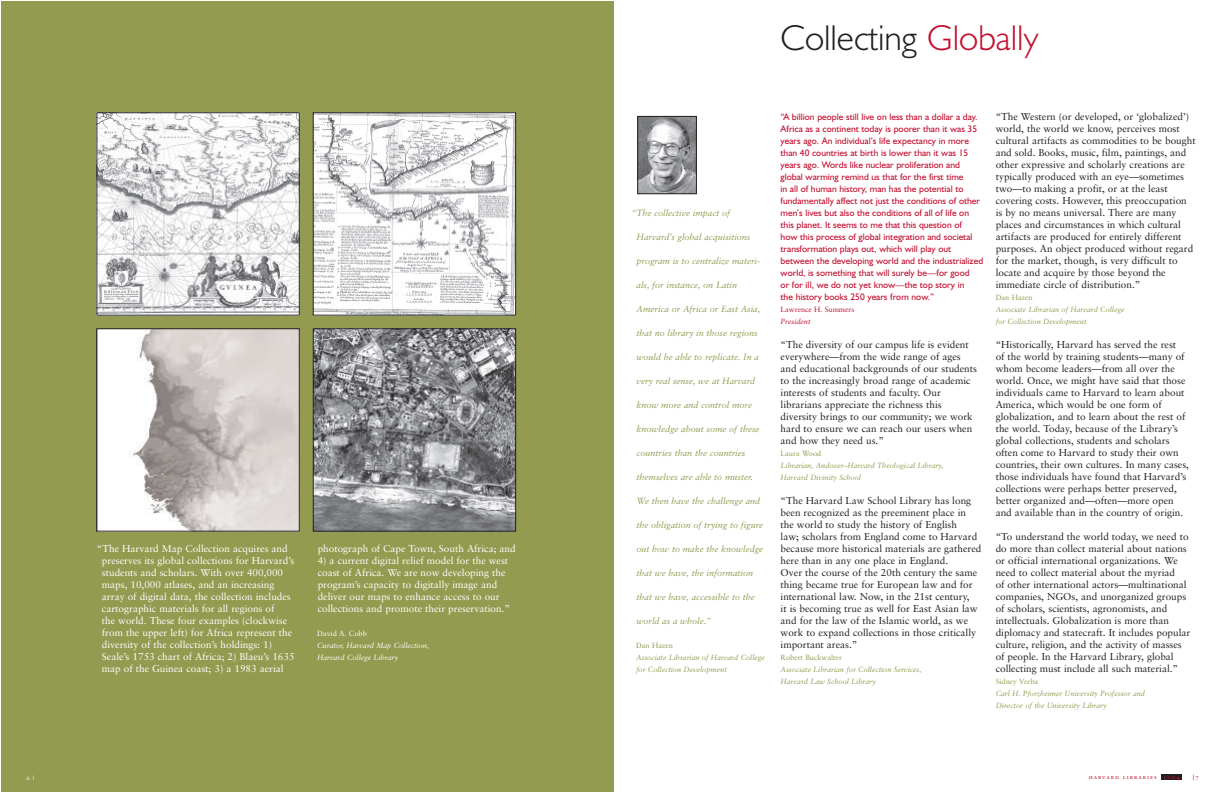
<style>
.page{position:relative;width:1224px;height:792px;background:#fff}
.page>*{position:absolute;margin:0;border:0;box-sizing:border-box;transform-origin:0 0}
.t1{font:300 36px "Humanist 521 BT";color:#231f20}
.t2{font:10px/12px "Sabon";color:#231f20}
.t3{font:10px/12px "Sabon";color:#fff}
.t4{font:9.5px/12px "Humanist 521 BT";color:#c3102f}
.t5{font:italic 9px "Sabon";color:#939b50}
.t6{font:italic 7.5px/12px "Sabon";color:#939b50}
.t7{font:7.5px "Sabon";color:#939b50}
.t8{font:italic 7.5px/12px "Sabon";color:#fff}
.t9{font:7.5px "Sabon";color:#c3102f}
.t10{font:7.5px "Sabon";color:#fff}
.t11{font:italic 7.5px "Sabon";color:#c3102f}
.t12{font:7px "Sabon Roman SC";color:#c3102f}
.t13{font:6px "Sabon Roman SC";letter-spacing:.165em;color:#c3102f}
.t14{font:6px "Sabon Roman SC";color:#fff}
.s1{color:#c3102f}
.s2{font-size:6px}
</style>
<div class="page">
<div style="left:1161px;top:775px;width:21px;height:5px;background:#231f20"></div>
<img style="left:639px;top:118px;width:56px;height:74px">
<div style="left:637px;top:116px;width:60px;height:78px;border:1px solid #231f20"></div>
<div style="left:1px;top:2px;width:613px;height:790px;background:#939b50"></div>
<img style="left:98px;top:114px;width:200px;height:200px">
<div style="left:96px;top:112px;width:204px;height:204px;border:1px solid #231f20"></div>
<img style="left:315px;top:330px;width:199px;height:200px">
<div style="left:313px;top:328px;width:203px;height:204px;border:1px solid #231f20"></div>
<img style="left:98px;top:330px;width:200px;height:200px">
<div style="left:96px;top:328px;width:204px;height:204px;border:1px solid #231f20"></div>
<img style="left:315px;top:114px;width:199px;height:200px">
<div style="left:313px;top:112px;width:203px;height:204px;border:1px solid #231f20"></div>
<p class="t14" style="left:27px;top:775px;width:9px">6 |</p>
<p class="t3" style="left:102px;top:543px;width:194px;text-indent:-5px">“The Harvard Map Collection acquires and preserves its global collections for Harvard’s students and scholars. With over 400,000 maps, 10,000 atlases, and an increasing array of digital data, the collection includes cartographic materials for all regions of<br>the world. These four examples (clockwise from the upper left) for Africa represent the diversity of the collection’s holdings: 1)<br>Seale’s 1753 chart of Africa; 2) Blaeu’s 1635 map of the Guinea coast; 3) a 1983 aerial</p>
<p class="t3" style="left:318px;top:543px;width:199px">photograph of Cape Town, South Africa; and</p>
<p class="t3" style="left:318px;top:555px;width:194px">4) a current digital relief model for the west coast of Africa. We are now developing the program’s capacity to digitally image and deliver our maps to enhance access to our collections and promote their preservation.”</p>
<p class="t10" style="left:317px;top:630px;width:51px">David A. Cobb</p>
<p class="t8" style="left:317px;top:640px;width:113px">Curator, Harvard Map Collection,<br>Harvard College Library</p>
<h1 class="t1" style="left:781px;top:25px;width:260px">Collecting <span class="s1">Globally</span></h1>
<p class="t5" style="left:631px;top:209px;width:100px">“The collective impact of</p>
<p class="t5" style="left:637px;top:233px;width:115px">Harvard’s global acquisitions</p>
<p class="t5" style="left:637px;top:257px;width:125px">program is to centralize materi-</p>
<p class="t5" style="left:637px;top:281px;width:102px">als, for instance, on Latin</p>
<p class="t5" style="left:637px;top:305px;width:125px">America or Africa or East Asia,</p>
<p class="t5" style="left:637px;top:329px;width:123px">that no library in those regions</p>
<p class="t5" style="left:637px;top:353px;width:124px">would be able to replicate. In a</p>
<p class="t5" style="left:637px;top:377px;width:120px">very real sense, we at Harvard</p>
<p class="t5" style="left:637px;top:401px;width:117px">know more and control more</p>
<p class="t5" style="left:637px;top:425px;width:125px">knowledge about some of these</p>
<p class="t5" style="left:637px;top:449px;width:110px">countries than the countries</p>
<p class="t5" style="left:637px;top:473px;width:118px">themselves are able to muster.</p>
<p class="t5" style="left:637px;top:497px;width:125px">We then have the challenge and</p>
<p class="t5" style="left:637px;top:521px;width:128px">the obligation of trying to figure</p>
<p class="t5" style="left:637px;top:545px;width:128px">out how to make the knowledge</p>
<p class="t5" style="left:637px;top:569px;width:118px">that we have, the information</p>
<p class="t5" style="left:637px;top:593px;width:120px">that we have, accessible to the</p>
<p class="t5" style="left:637px;top:617px;width:76px">world as a whole.”</p>
<p class="t7" style="left:636px;top:642px;width:38px">Dan Hazen</p>
<p class="t6" style="left:636px;top:652px;width:130px">Associate Librarian of Harvard College for Collection Development</p>
<p class="t4" style="left:781px;top:112px;width:204px">“A billion people still live on less than a dollar a day.<br>Africa as a continent today is poorer than it was 35 years ago. An individual’s life expectancy in more than 40 countries at birth is lower than it was 15 years ago. Words like nuclear proliferation and global warming remind us that for the first time<br>in all of human history, man has the potential to fundamentally affect not just the conditions of other men’s lives but also the conditions of all of life on this planet. It seems to me that this question of<br>how this process of global integration and societal transformation plays out, which will play out between the developing world and the industrialized world, is something that will surely be—for good<br>or for ill, we do not yet know—the top story in<br>the history books 250 years from now.”</p>
<p class="t9" style="left:781px;top:306px;width:75px">Lawrence H. Summers</p>
<p class="t11" style="left:781px;top:318px;width:31px">President</p>
<p class="t2" style="left:781px;top:339px;width:198px">“The diversity of our campus life is evident everywhere—from the wide range of ages and educational backgrounds of our students to the increasingly broad range of academic interests of students and faculty. Our librarians appreciate the richness this diversity brings to our community; we work hard to ensure we can reach our users when and how they need us.”</p>
<p class="t7" style="left:781px;top:450px;width:42px">Laura Wood</p>
<p class="t6" style="left:781px;top:460px;width:164px">Librarian, Andover–Harvard Theological Library,<br>Harvard Divinity School</p>
<p class="t2" style="left:781px;top:495px;width:202px">“The Harvard Law School Library has long been recognized as the preeminent place in the world to study the history of English<br>law; scholars from England come to Harvard because more historical materials are gathered here than in any one place in England.<br>Over the course of the 20th century the same thing became true for European law and for international law. Now, in the 21st century,<br>it is becoming true as well for East Asian law and for the law of the Islamic world, as we work to expand collections in those critically important areas.”</p>
<p class="t7" style="left:781px;top:654px;width:63px">Robert Buckwalter</p>
<p class="t6" style="left:781px;top:664px;width:142px">Associate Librarian for Collection Services,<br>Harvard Law School Library</p>
<p class="t2" style="left:996px;top:111px;width:202px">“The Western (or developed, or ‘globalized’) world, the world we know, perceives most cultural artifacts as commodities to be bought and sold. Books, music, film, paintings, and other expressive and scholarly creations are typically produced with an eye—sometimes two—to making a profit, or at the least covering costs. However, this preoccupation is by no means universal. There are many places and circumstances in which cultural artifacts are produced for entirely different purposes. An object produced without regard for the market, though, is very difficult to locate and acquire by those beyond the immediate circle of distribution.”</p>
<p class="t7" style="left:996px;top:294px;width:38px">Dan Hazen</p>
<p class="t6" style="left:996px;top:304px;width:130px">Associate Librarian of Harvard College for Collection Development</p>
<p class="t2" style="left:996px;top:339px;width:195px">“Historically, Harvard has served the rest<br>of the world by training students—many of whom become leaders—from all over the world. Once, we might have said that those individuals came to Harvard to learn about America, which would be one form of globalization, and to learn about the rest of the world. Today, because of the Library’s global collections, students and scholars often come to Harvard to study their own countries, their own cultures. In many cases, those individuals have found that Harvard’s collections were perhaps better preserved, better organized and—often—more open and available than in the country of origin.</p>
<p class="t2" style="left:996px;top:531px;width:196px">“To understand the world today, we need to do more than collect material about nations or official international organizations. We need to collect material about the myriad<br>of other international actors—multinational companies, NGOs, and unorganized groups of scholars, scientists, agronomists, and intellectuals. Globalization is more than diplomacy and statecraft. It includes popular culture, religion, and the activity of masses of people. In the Harvard Library, global collecting must include all such material.”</p>
<p class="t7" style="left:996px;top:678px;width:44px">Sidney Verba</p>
<p class="t6" style="left:996px;top:688px;width:151px">Carl H. Pforzheimer University Professor and<br>Director of the University Library</p>
<p class="t13" style="left:1089px;top:774px;width:93px">harvard libraries 2004</p>
<p class="t12" style="left:1193px;top:775px;width:8px">|<span class="s2">7</span></p>
</div>
